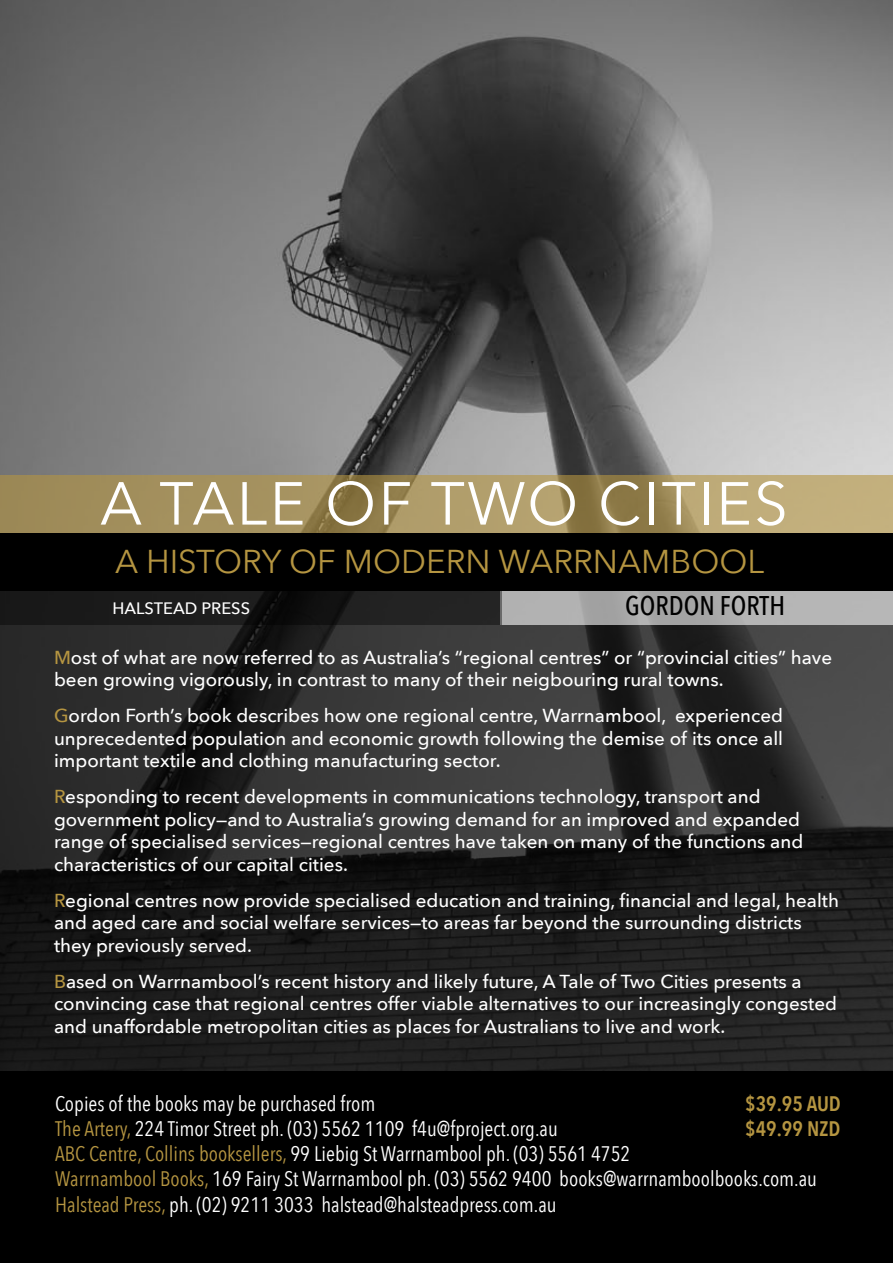
<style>
.page{position:relative;width:893px;height:1263px;background:#000}
.page>*{position:absolute;margin:0;border:0;box-sizing:border-box;transform-origin:0 0}
.t1{font:60px "Avenir Next";letter-spacing:.04em;color:#fff}
.t2{font:33px "Avenir Next";color:#b59541}
.t3{font:500 27px "Avenir Next Condensed";color:#000}
.t4{font:21px/25.2px "Avenir Next Condensed";color:#fff}
.t5{font:600 21px/25.2px "Avenir Next Condensed";color:#b59541}
.t6{font:500 18.75px/22.5px "Avenir Next";color:#fff}
.t7{font:500 16.5px "Avenir Next";color:#fff}
.s1{color:#b59541}
</style>
<div class="page">
<img style="left:0;top:0;width:893px;height:475px">
<svg style="left:0;top:624px;width:893px;height:446px;background:#262626"></svg>
<svg style="left:0;top:475px;width:893px;height:58px;background:#a79361"></svg>
<div style="left:500px;top:591px;width:393px;height:33px;background:linear-gradient(to right,#a8a8a8,#b5b5b5)"></div>
<svg style="left:0;top:591px;width:502px;height:33px;background:#1a1a1a"></svg>
<h1 class="t1" style="left:100px;top:453px;width:689px">A TALE OF TWO CITIES</h1>
<h2 class="t2" style="left:115px;top:534px;width:651px">A HISTORY OF MODERN WARRNAMBOOL</h2>
<h3 class="t3" style="left:625px;top:590px;width:161px">GORDON FORTH</h3>
<p class="t7" style="left:112px;top:594px;width:139px">HALSTEAD PRESS</p>
<p class="t6" style="left:54px;top:645px;width:780px"><span class="s1">M</span>ost of what are now referred to as Australia’s “regional centres” or “provincial cities” have been growing vigorously, in contrast to many of their neigbouring rural towns.</p>
<p class="t6" style="left:54px;top:704px;width:731px;text-align:justify"><span class="s1">G</span>ordon Forth’s book describes how one regional centre, Warrnambool, experienced unprecedented population and economic growth following the demise of its once all important textile and clothing manufacturing sector.</p>
<p class="t6" style="left:54px;top:785px;width:751px"><span class="s1">R</span>esponding to recent developments in communications technology, transport and government policy—and to Australia’s growing demand for an improved and expanded range of specialised services—regional centres have taken on many of the functions and characteristics of our capital cities.</p>
<p class="t6" style="left:54px;top:888px;width:786px"><span class="s1">R</span>egional centres now provide specialised education and training, financial and legal, health and aged care and social welfare services—to areas far beyond the surrounding districts they previously served.</p>
<p class="t6" style="left:54px;top:969px;width:784px"><span class="s1">B</span>ased on Warrnambool’s recent history and likely future, A Tale of Two Cities presents a convincing case that regional centres offer viable alternatives to our increasingly congested and unaffordable metropolitan cities as places for Australians to live and work.</p>
<p class="t5" style="left:745px;top:1090px;width:97px">$39.95 AUD $49.99 NZD</p>
<p class="t4" style="left:55px;top:1090px;width:763px">Copies of the books may be purchased from<br><span class="s1">The Artery,</span> 224 Timor Street ph. (03) 5562 1109 f4u@fproject.org.au<br><span class="s1">ABC Centre, Collins booksellers,</span> 99 Liebig St Warrnambool ph. (03) 5561 4752<br><span class="s1">Warrnambool Books,</span> 169 Fairy St Warrnambool ph. (03) 5562 9400 books@warrnamboolbooks.com.au <span class="s1">Halstead Press,</span> ph. (02) 9211 3033 halstead@halsteadpress.com.au</p>
</div>
